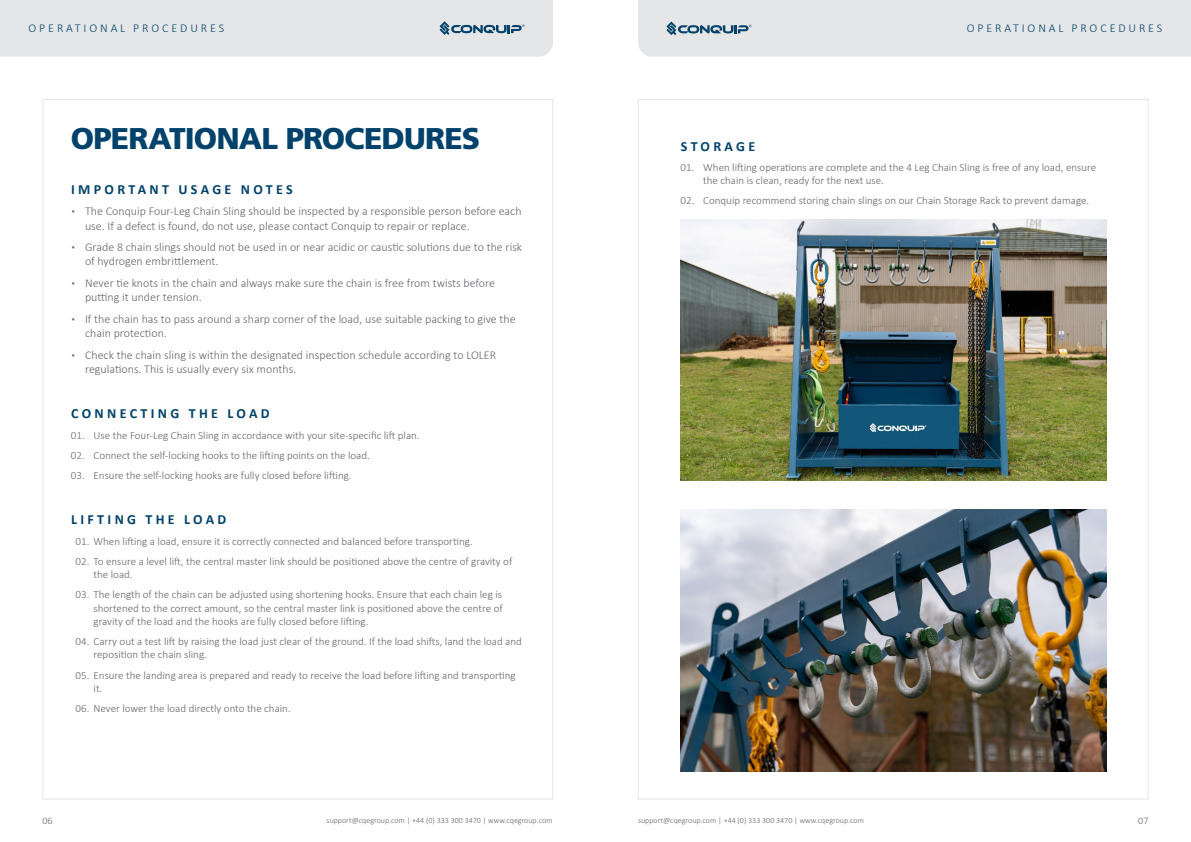
<style>
.page{position:relative;width:1191px;height:842px;background:#fff}
.page>*{position:absolute;margin:0;border:0;box-sizing:border-box;transform-origin:0 0}
.t1{font:900 30px "Frutiger LT Std";letter-spacing:-.03em;color:#00426b}
.t2{font:700 14px "Calibri";letter-spacing:.24em;color:#00426b}
.t3{font:300 12px/14.4px "Calibri";color:#636469}
.t4{font:300 12px "Calibri";letter-spacing:.24em;color:#00426b}
.t5{font:300 11px/13.2px "Calibri";color:#636469}
.t6{font:300 10px "Calibri";color:#636469}
.t7{font:300 8px "Calibri";color:#636469}
</style>
<div class="page">
<div style="left:0;top:0;width:553px;height:57px;background:#e5e6e7"></div>
<div style="left:638px;top:0;width:553px;height:57px;background:#e5e6e7"></div>
<img style="left:680px;top:219px;width:426px;height:262px">
<img style="left:680px;top:510px;width:426px;height:261px">
<p class="t4" style="left:29px;top:21px;width:197px">OPERATIONAL PROCEDURES</p>
<p class="t4" style="left:966px;top:21px;width:197px">OPERATIONAL PROCEDURES</p>
<h1 class="t1" style="left:71px;top:120px;width:411px">OPERATIONAL PROCEDURES</h1>
<p class="t2" style="left:71px;top:179px;width:223px">IMPORTANT USAGE NOTES</p>
<p class="t3" style="left:85px;top:204px;width:438px;text-indent:-14px">▪ The Conquip Four-Leg Chain Sling should be inspected by a responsible person before each use. If a defect is found, do not use, please contact Conquip to repair or replace.</p>
<p class="t3" style="left:85px;top:240px;width:439px;text-indent:-14px">▪ Grade 8 chain slings should not be used in or near acidic or caustic solutions due to the risk of hydrogen embrittlement.</p>
<p class="t3" style="left:85px;top:276px;width:411px;text-indent:-14px">▪ Never tie knots in the chain and always make sure the chain is free from twists before putting it under tension.</p>
<p class="t3" style="left:85px;top:312px;width:432px;text-indent:-14px">▪ If the chain has to pass around a sharp corner of the load, use suitable packing to give the chain protection.</p>
<p class="t3" style="left:85px;top:347px;width:413px;text-indent:-14px">▪ Check the chain sling is within the designated inspection schedule according to LOLER regulations. This is usually every six months.</p>
<p class="t2" style="left:71px;top:404px;width:200px">CONNECTING THE LOAD</p>
<p class="t5" style="left:71px;top:428px;width:350px">01. Use the Four-Leg Chain Sling in accordance with your site-specific lift plan.</p>
<p class="t5" style="left:71px;top:448px;width:300px">02. Connect the self-locking hooks to the lifting points on the load.</p>
<p class="t5" style="left:71px;top:469px;width:282px">03. Ensure the self-locking hooks are fully closed before lifting.</p>
<p class="t2" style="left:71px;top:510px;width:157px">LIFTING THE LOAD</p>
<p class="t5" style="left:76px;top:534px;width:398px">01. When lifting a load, ensure it is correctly connected and balanced before transporting.</p>
<p class="t5" style="left:94px;top:554px;width:420px;text-indent:-18px">02. To ensure a level lift, the central master link should be positioned above the centre of gravity of the load.</p>
<p class="t5" style="left:94px;top:588px;width:411px;text-align:justify;text-indent:-18px">03. The length of the chain can be adjusted using shortening hooks. Ensure that each chain leg is shortened to the correct amount, so the central master link is positioned above the centre of gravity of the load and the hooks are fully closed before lifting.</p>
<p class="t5" style="left:94px;top:635px;width:430px;text-indent:-18px">04. Carry out a test lift by raising the load just clear of the ground. If the load shifts, land the load and reposition the chain sling.</p>
<p class="t5" style="left:94px;top:668px;width:424px;text-indent:-18px">05. Ensure the landing area is prepared and ready to receive the load before lifting and transporting it.</p>
<p class="t5" style="left:76px;top:702px;width:217px">06. Never lower the load directly onto the chain.</p>
<p class="t2" style="left:681px;top:136px;width:76px">STORAGE</p>
<p class="t5" style="left:703px;top:161px;width:394px;text-indent:-23px">01. When lifting operations are complete and the 4 Leg Chain Sling is free of any load, ensure the chain is clean, ready for the next use.</p>
<p class="t5" style="left:680px;top:194px;width:410px">02. Conquip recommend storing chain slings on our Chain Storage Rack to prevent damage.</p>
<p class="t6" style="left:43px;top:814px;width:12px">06</p>
<p class="t7" style="left:326px;top:816px;width:227px">support@cqegroup.com | +44 (0) 333 300 3470 | www.cqegroup.com</p>
<p class="t7" style="left:638px;top:816px;width:227px">support@cqegroup.com | +44 (0) 333 300 3470 | www.cqegroup.com</p>
<p class="t6" style="left:1138px;top:814px;width:12px">07</p>
</div>
